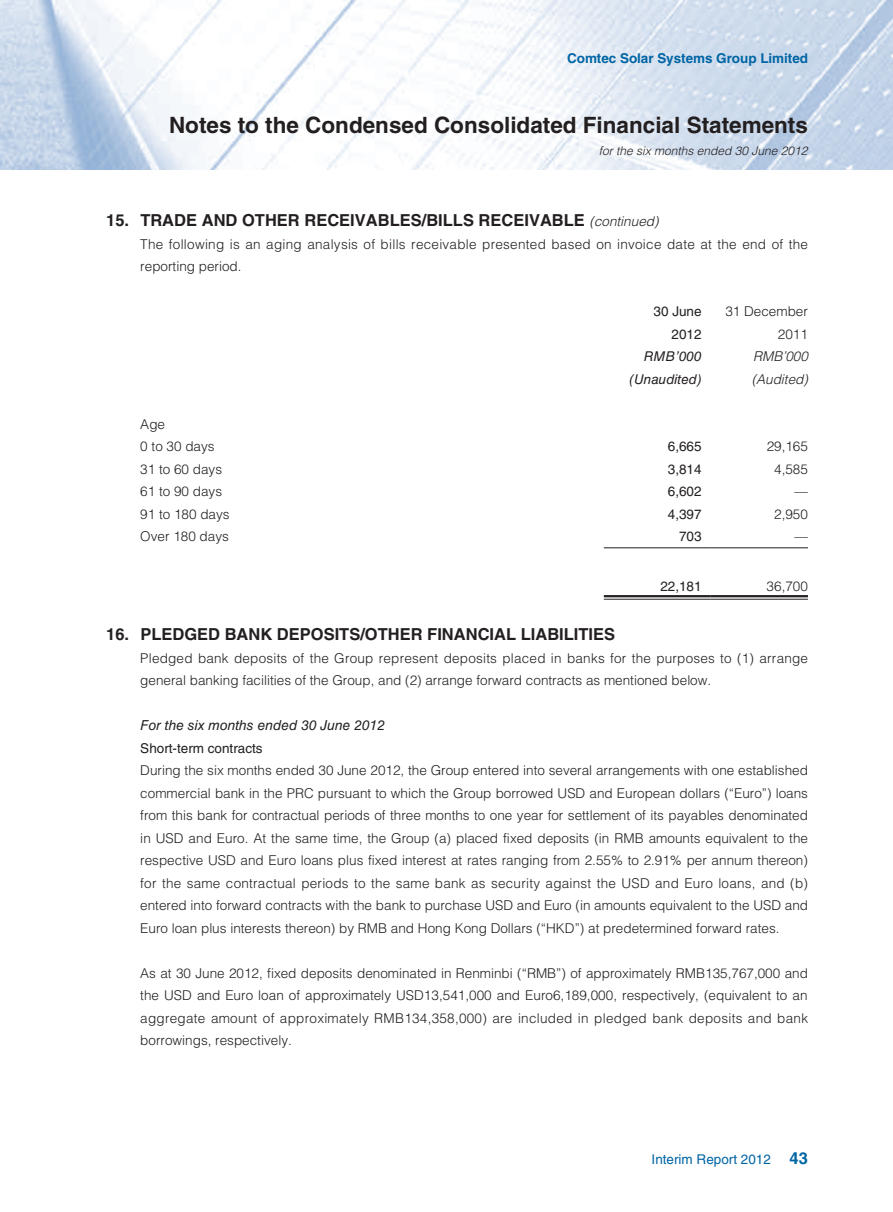
<style>
.page{position:relative;width:893px;height:1212px;background:#fff}
.page>*{position:absolute;margin:0;border:0;box-sizing:border-box;transform-origin:0 0}
.t1{font:700 22.5px "Helvetica LT Std";color:#231f20}
.t2{font:700 16.5px "Helvetica LT Std";color:#231f20}
.t3{font:italic 13.8px "Helvetica LT Std";color:#231f20}
.t4{font:300 13.5px/22.5px "Helvetica LT Std";color:#231f20}
.t5{font:300 13.5px/22.5px "Helvetica LT Std";letter-spacing:.02em;color:#231f20}
.t6{font:13.5px/22.5px "Helvetica LT Std";color:#231f20;text-align:right}
.t7{font:700 13.5px "Helvetica LT Std";letter-spacing:-.005em;color:#0065a4}
.t8{font:13.5px "Helvetica LT Std";color:#0065a4}
.t9{font:italic 13.5px "Helvetica LT Std";color:#231f20}
.t10{font:italic 300 13.5px "Helvetica LT Std";color:#231f20}
.t11{font:italic 300 12px "Helvetica LT Std";color:#231f20}
.s1{font-weight:300;font-style:italic;font-size:13.5px}
.s2{font-weight:700;font-size:16.5px}
</style>
<div class="page">
<img style="left:0;top:0;width:893px;height:169px">
<hr style="left:604px;top:547px;width:106px;height:1px;background:#231f20">
<hr style="left:710px;top:547px;width:98px;height:1px;background:#231f20">
<hr style="left:604px;top:595px;width:106px;height:2px;background:#231f20">
<hr style="left:604px;top:599px;width:106px;height:1px;background:#231f20">
<hr style="left:710px;top:595px;width:98px;height:2px;background:#231f20">
<hr style="left:710px;top:599px;width:98px;height:1px;background:#231f20">
<p class="t7" style="left:567px;top:50px;width:242px">Comtec Solar Systems Group Limited</p>
<h1 class="t1" style="left:169px;top:112px;width:640px">Notes to the Condensed Consolidated Financial Statements</h1>
<p class="t11" style="left:599px;top:143px;width:210px">for the six months ended 30 June 2012</p>
<p class="t2" style="left:106px;top:210px;width:554px">15. TRADE AND OTHER RECEIVABLES/BILLS RECEIVABLE <span class="s1">(continued)</span></p>
<p class="t5" style="left:140px;top:233px;width:669px">The following is an aging analysis of bills receivable presented based on invoice date at the end of the reporting period.</p>
<p class="t6" style="left:654px;top:300px;width:50px">30 June<br>2012</p>
<p class="t4" style="left:725px;top:300px;width:84px;text-align:right">31 December<br>2011</p>
<p class="t9" style="left:644px;top:349px;width:59px">RMB’000</p>
<p class="t10" style="left:753px;top:348px;width:56px">RMB’000</p>
<p class="t9" style="left:630px;top:371px;width:74px">(Unaudited)</p>
<p class="t10" style="left:752px;top:371px;width:58px">(Audited)</p>
<p class="t4" style="left:140px;top:413px;width:76px">Age<br>0 to 30 days</p>
<p class="t6" style="left:668px;top:435px;width:35px">6,665</p>
<p class="t4" style="left:767px;top:435px;width:43px">29,165</p>
<p class="t4" style="left:140px;top:458px;width:83px">31 to 60 days</p>
<p class="t6" style="left:668px;top:458px;width:35px">3,814</p>
<p class="t4" style="left:774px;top:458px;width:35px">4,585</p>
<p class="t4" style="left:140px;top:480px;width:83px">61 to 90 days</p>
<p class="t6" style="left:668px;top:480px;width:35px">6,602</p>
<p class="t4" style="left:794px;top:480px;width:15px">—</p>
<p class="t4" style="left:140px;top:503px;width:91px">91 to 180 days</p>
<p class="t6" style="left:668px;top:503px;width:35px">4,397</p>
<p class="t4" style="left:774px;top:503px;width:35px">2,950</p>
<p class="t4" style="left:140px;top:525px;width:90px">Over 180 days</p>
<p class="t6" style="left:679px;top:525px;width:24px">703</p>
<p class="t4" style="left:794px;top:525px;width:15px">—</p>
<p class="t6" style="left:660px;top:575px;width:43px">22,181</p>
<p class="t4" style="left:767px;top:575px;width:43px">36,700</p>
<p class="t2" style="left:106px;top:624px;width:510px">16. PLEDGED BANK DEPOSITS/OTHER FINANCIAL LIABILITIES</p>
<p class="t4" style="left:140px;top:646px;width:669px">Pledged bank deposits of the Group represent deposits placed in banks for the purposes to (1) arrange general banking facilities of the Group, and (2) arrange forward contracts as mentioned below.</p>
<p class="t3" style="left:140px;top:717px;width:246px">For the six months ended 30 June 2012</p>
<p class="t6" style="left:140px;top:736px;width:124px">Short-term contracts</p>
<p class="t4" style="left:140px;top:759px;width:669px;text-align:justify">During the six months ended 30 June 2012, the Group entered into several arrangements with one established commercial bank in the PRC pursuant to which the Group borrowed USD and European dollars (“Euro”) loans from this bank for contractual periods of three months to one year for settlement of its payables denominated in USD and Euro. At the same time, the Group (a) placed fixed deposits (in RMB amounts equivalent to the respective USD and Euro loans plus fixed interest at rates ranging from 2.55% to 2.91% per annum thereon) for the same contractual periods to the same bank as security against the USD and Euro loans, and (b) entered into forward contracts with the bank to purchase USD and Euro (in amounts equivalent to the USD and Euro loan plus interests thereon) by RMB and Hong Kong Dollars (“HKD”) at predetermined forward rates.</p>
<p class="t4" style="left:140px;top:961px;width:669px;text-align:justify">As at 30 June 2012, fixed deposits denominated in Renminbi (“RMB”) of approximately RMB135,767,000 and the USD and Euro loan of approximately USD13,541,000 and Euro6,189,000, respectively, (equivalent to an aggregate amount of approximately RMB134,358,000) are included in pledged bank deposits and bank borrowings, respectively.</p>
<p class="t8" style="left:652px;top:1151px;width:158px">Interim Report 2012 <span class="s2">43</span></p>
</div>
